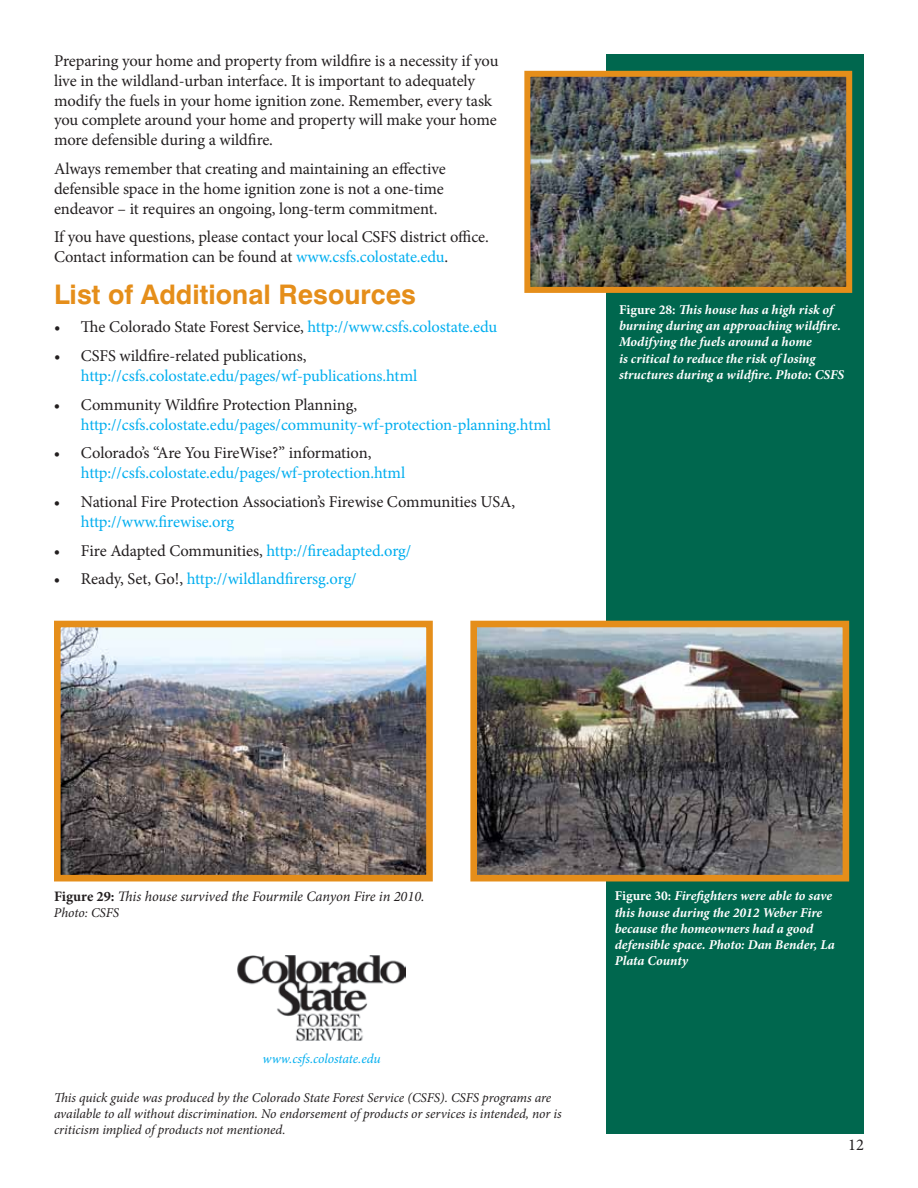
<style>
.page{position:relative;width:918px;height:1188px;background:#fff}
.page>*{position:absolute;margin:0;border:0;box-sizing:border-box;transform-origin:0 0}
.t1{font:700 27px "Swiss 721 BT";color:#e58e1a}
.t2{font:16.5px/19.8px "Minion Pro";letter-spacing:-.005em;color:#231f20}
.t3{font:16.5px "Minion Pro";letter-spacing:-.005em;color:#00aeef}
.t4{font:italic 14.4px "Minion Pro";letter-spacing:-.005em;color:#231f20}
.t5{font:italic 700 13.5px/16.2px "Minion Pro";letter-spacing:-.005em;color:#fff}
.t6{font:italic 13.5px/16.2px "Minion Pro";letter-spacing:-.005em;color:#231f20}
.t7{font:italic 13.5px "Minion Pro";letter-spacing:-.005em;color:#00aeef}
.s1{color:#00aeef}
.s2{color:#231f20}
.s3{font-style:normal}
.s4{font-weight:700;font-style:normal}
</style>
<div class="page">
<img style="left:237px;top:956px;width:168px;height:85px">
<div style="left:606px;top:54px;width:258px;height:1080px;background:#00674e"></div>
<img style="left:531px;top:78px;width:314px;height:208px">
<div style="left:524px;top:71px;width:328px;height:222px;border:6px solid #e58e1a"></div>
<img style="left:478px;top:629px;width:363px;height:244px">
<div style="left:470px;top:621px;width:379px;height:260px;border:7px solid #e58e1a"></div>
<img style="left:62px;top:629px;width:363px;height:244px">
<div style="left:54px;top:621px;width:379px;height:260px;border:7px solid #e58e1a"></div>
<p class="t2" style="left:54px;top:51px;width:446px">Preparing your home and property from wildfire is a necessity if you live in the wildland-urban interface. It is important to adequately modify the fuels in your home ignition zone. Remember, every task you complete around your home and property will make your home more defensible during a wildfire.</p>
<p class="t2" style="left:54px;top:159px;width:393px">Always remember that creating and maintaining an effective defensible space in the home ignition zone is not a one-time endeavor – it requires an ongoing, long-term commitment.</p>
<p class="t2" style="left:54px;top:227px;width:436px">If you have questions, please contact your local CSFS district office.<br>Contact information can be found at <span class="s1">www.csfs.colostate.edu</span>.</p>
<h1 class="t1" style="left:54px;top:278px;width:363px">List of Additional Resources</h1>
<p class="t2" style="left:54px;top:317px;width:445px">• The Colorado State Forest Service, <span class="s1">http://www.csfs.colostate.edu</span></p>
<p class="t2" style="left:54px;top:346px;width:254px">• CSFS wildfire-related publications,</p>
<p class="t3" style="left:81px;top:365px;width:338px">http://csfs.colostate.edu/pages/wf-publications.html</p>
<p class="t2" style="left:54px;top:395px;width:305px">• Community Wildfire Protection Planning,</p>
<p class="t3" style="left:81px;top:413px;width:472px">http://csfs.colostate.edu/pages/community-wf-protection-planning.html</p>
<p class="t2" style="left:54px;top:443px;width:319px">• Colorado’s “Are You FireWise?” information,</p>
<p class="t3" style="left:81px;top:462px;width:326px">http://csfs.colostate.edu/pages/wf-protection.html</p>
<p class="t2" style="left:54px;top:492px;width:463px">• National Fire Protection Association’s Firewise Communities USA,</p>
<p class="t3" style="left:81px;top:510px;width:155px">http://www.firewise.org</p>
<p class="t2" style="left:54px;top:540px;width:359px">• Fire Adapted Communities, <span class="s1">http://fireadapted.org/</span></p>
<p class="t3" style="left:54px;top:568px;width:304px"><span class="s2">• Ready, Set, Go!,</span> http://wildlandfirersg.org/</p>
<p class="t5" style="left:619px;top:301px;width:227px"><span class="s3">Figure 28:</span> This house has a high risk of burning during an approaching wildfire.<br>Modifying the fuels around a home<br>is critical to reduce the risk of losing structures during a wildfire. Photo: CSFS</p>
<p class="t4" style="left:54px;top:887px;width:372px"><span class="s4">Figure 29:</span> This house survived the Fourmile Canyon Fire in 2010.</p>
<p class="t6" style="left:54px;top:905px;width:67px">Photo: CSFS</p>
<p class="t7" style="left:263px;top:1050px;width:120px">www.csfs.colostate.edu</p>
<p class="t6" style="left:54px;top:1089px;width:509px">This quick guide was produced by the Colorado State Forest Service (CSFS). CSFS programs are available to all without discrimination. No endorsement of products or services is intended, nor is criticism implied of products not mentioned.</p>
<p class="t5" style="left:615px;top:888px;width:222px"><span class="s3">Figure 30:</span> Firefighters were able to save this house during the 2012 Weber Fire because the homeowners had a good defensible space. Photo: Dan Bender, La<br>Plata County</p>
<p class="t2" style="left:848px;top:1135px;width:17px">12</p>
</div>
